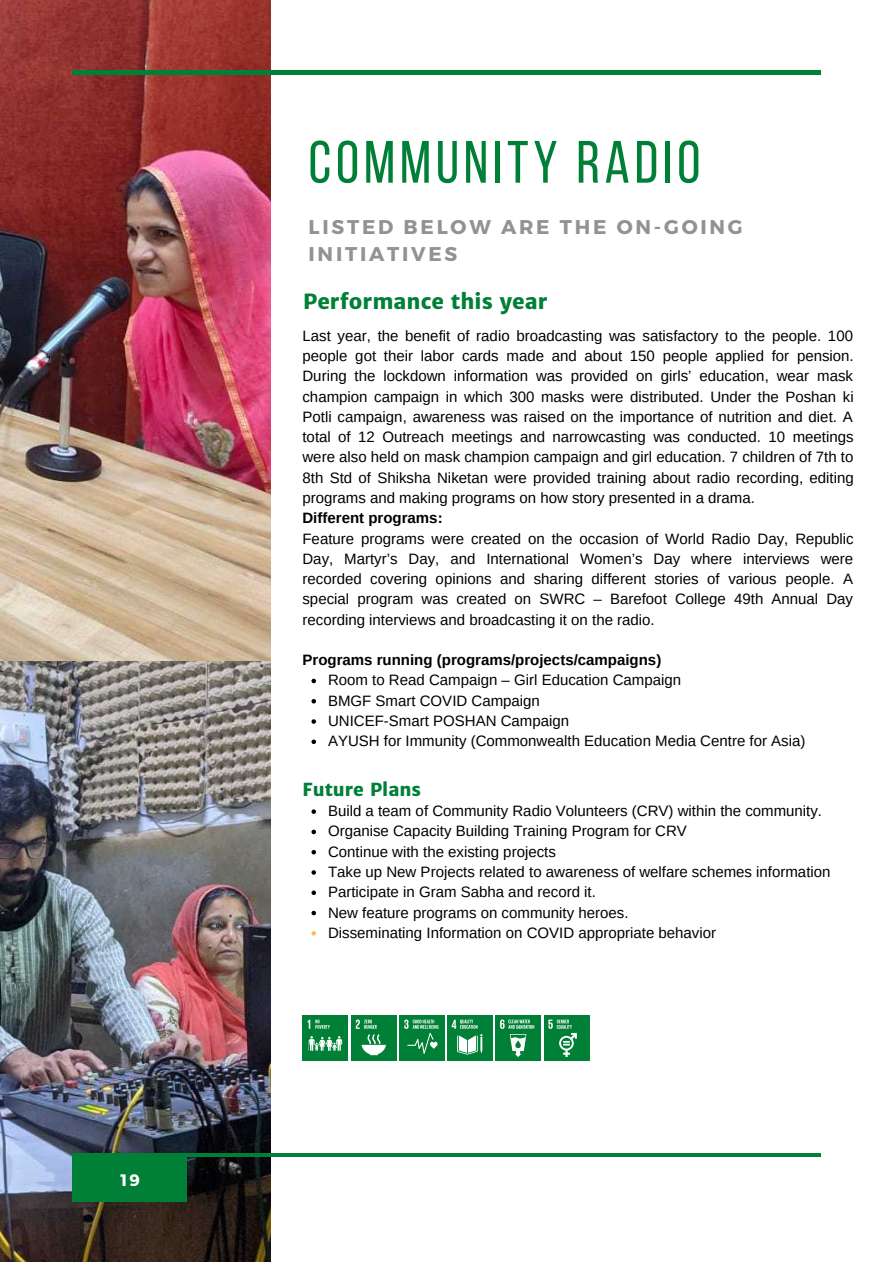
<style>
.page{position:relative;width:894px;height:1264px;background:#fff}
.page>*{position:absolute;margin:0;border:0;box-sizing:border-box;transform-origin:0 0}
.t1{font:59.55px "Bebas Neue";letter-spacing:.08em;color:#008037}
.t2{font:800 21px "Merriweather Sans";color:#008037}
.t3{font:700 19.8px/27px "Montserrat";letter-spacing:.14em;color:#929292}
.t4{font:800 18px "Merriweather Sans";color:#008037}
.t5{font:700 16.5px "Montserrat";color:#fff}
.t6{font:15px/20.2px "Arimo";color:#000}
.t7{font:700 15px "Arimo";color:#000}
</style>
<div class="page">
<svg style="left:311px;top:678px;width:5px;height:5px"></svg>
<svg style="left:311px;top:699px;width:5px;height:4px"></svg>
<svg style="left:311px;top:719px;width:5px;height:4px"></svg>
<svg style="left:311px;top:739px;width:5px;height:5px"></svg>
<svg style="left:311px;top:809px;width:5px;height:5px"></svg>
<svg style="left:311px;top:829px;width:5px;height:5px"></svg>
<svg style="left:311px;top:850px;width:5px;height:4px"></svg>
<svg style="left:311px;top:870px;width:5px;height:4px"></svg>
<svg style="left:311px;top:890px;width:5px;height:5px"></svg>
<svg style="left:311px;top:910px;width:5px;height:5px"></svg>
<svg style="left:311px;top:931px;width:5px;height:4px"></svg>
<img style="left:0;top:0;width:270px;height:661px">
<img style="left:0;top:661px;width:270px;height:600px">
<hr style="left:72px;top:71px;width:748px;height:3px;background:#008037">
<hr style="left:72px;top:1153px;width:748px;height:3px;background:#008037">
<div style="left:72px;top:1155px;width:115px;height:46px;background:#008037"></div>
<div style="left:302px;top:1015px;width:45px;height:45px;background:#008037"></div>
<svg style="left:307px;top:1019px;width:35px;height:31px"></svg>
<div style="left:400px;top:1015px;width:45px;height:45px;background:#008037"></div>
<svg style="left:404px;top:1019px;width:34px;height:34px"></svg>
<div style="left:351px;top:1015px;width:45px;height:45px;background:#008037"></div>
<svg style="left:361px;top:1034px;width:25px;height:21px"></svg>
<svg style="left:356px;top:1019px;width:20px;height:9px"></svg>
<div style="left:447px;top:1015px;width:45px;height:45px;background:#008037"></div>
<svg style="left:457px;top:1034px;width:25px;height:20px"></svg>
<svg style="left:451px;top:1019px;width:26px;height:9px"></svg>
<div style="left:495px;top:1015px;width:45px;height:45px;background:#008037"></div>
<svg style="left:500px;top:1019px;width:34px;height:38px"></svg>
<div style="left:544px;top:1015px;width:45px;height:45px;background:#008037"></div>
<svg style="left:548px;top:1019px;width:28px;height:37px"></svg>
<p class="t5" style="left:120px;top:1169px;width:21px">19</p>
<h1 class="t1" style="left:308px;top:138px;width:393px">COMMUNITY RADIO</h1>
<h3 class="t3" style="left:308px;top:212px;width:435px">LISTED BELOW ARE THE ON-GOING<br>INITIATIVES</h3>
<h2 class="t2" style="left:303px;top:288px;width:246px">Performance this year</h2>
<p class="t6" style="left:302px;top:325px;width:552px;text-align:justify">Last year, the benefit of radio broadcasting was satisfactory to the people. 100 people got their labor cards made and about 150 people applied for pension.<br>During the lockdown information was provided on girls’ education, wear mask champion campaign in which 300 masks were distributed. Under the Poshan ki Potli campaign, awareness was raised on the importance of nutrition and diet. A total of 12 Outreach meetings and narrowcasting was conducted. 10 meetings were also held on mask champion campaign and girl education. 7 children of 7th to 8th Std of Shiksha Niketan were provided training about radio recording, editing programs and making programs on how story presented in a drama.</p>
<p class="t7" style="left:302px;top:509px;width:142px">Different programs:</p>
<p class="t6" style="left:302px;top:528px;width:552px;text-align:justify">Feature programs were created on the occasion of World Radio Day, Republic Day, Martyr’s Day, and International Women’s Day where interviews were recorded covering opinions and sharing different stories of various people. A special program was created on SWRC – Barefoot College 49th Annual Day recording interviews and broadcasting it on the radio.</p>
<p class="t7" style="left:302px;top:651px;width:360px">Programs running (programs/projects/campaigns)</p>
<p class="t6" style="left:328px;top:670px;width:479px">Room to Read Campaign – Girl Education Campaign<br>BMGF Smart COVID Campaign<br>UNICEF-Smart POSHAN Campaign<br>AYUSH for Immunity (Commonwealth Education Media Centre for Asia)</p>
<p class="t4" style="left:302px;top:778px;width:120px">Future Plans</p>
<p class="t6" style="left:328px;top:800px;width:504px">Build a team of Community Radio Volunteers (CRV) within the community.<br>Organise Capacity Building Training Program for CRV<br>Continue with the existing projects<br>Take up New Projects related to awareness of welfare schemes information Participate in Gram Sabha and record it.<br>New feature programs on community heroes.<br>Disseminating Information on COVID appropriate behavior</p>
</div>
